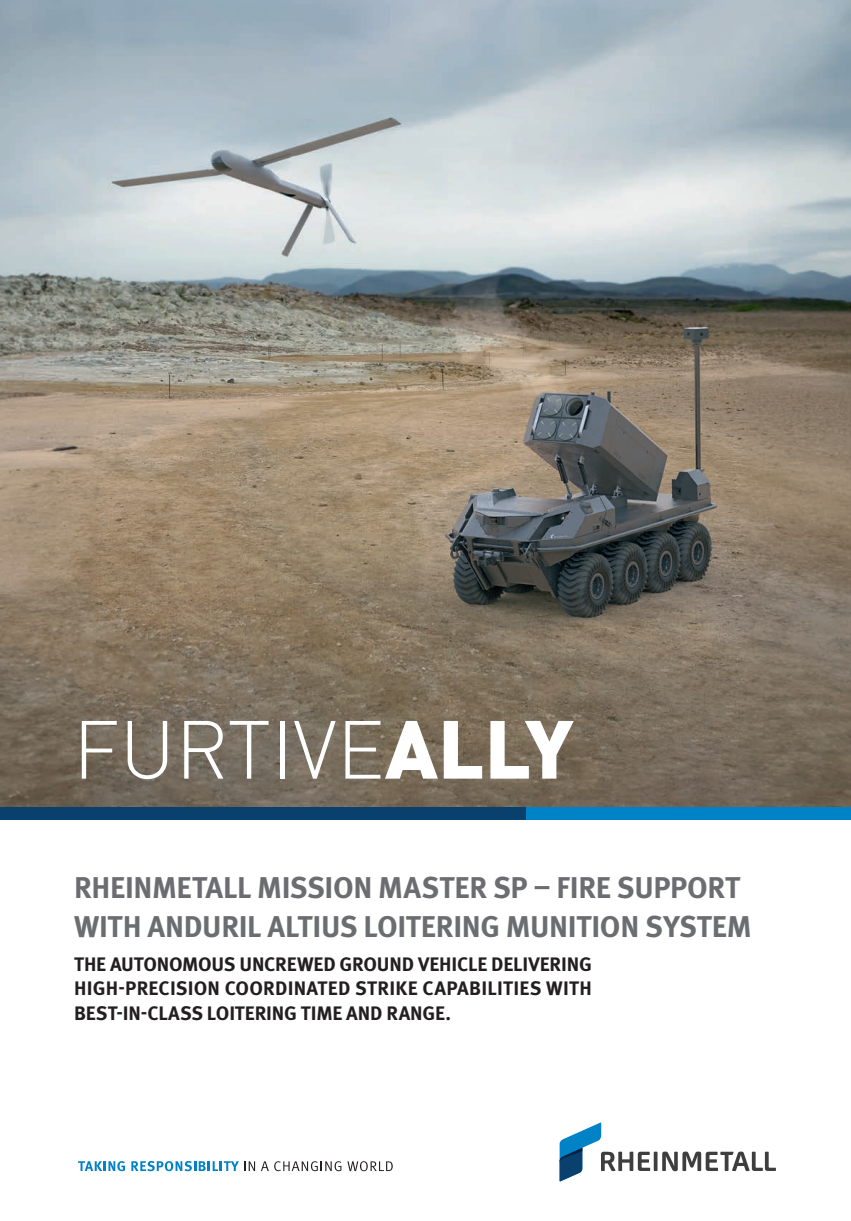
<style>
.page{position:relative;width:851px;height:1221px;background:#fff}
.page>*{position:absolute;margin:0;border:0;box-sizing:border-box;transform-origin:0 0}
.t1{font:300 81px "DIN Offc";color:#fff}
.t2{font:700 30px/39px "Meta Pro";letter-spacing:-.01em;color:#6c6d70}
.t3{font:700 19.5px/24.3px "Meta Pro";letter-spacing:.005em;color:#231f20;text-align:justify}
.s1{font-weight:900}
</style>
<div class="page">
<img style="left:0;top:0;width:850px;height:807px">
<div style="left:0;top:807px;width:526px;height:12px;background:#09406e"></div>
<div style="left:526px;top:807px;width:324px;height:12px;background:#0082c7"></div>
<svg style="left:78px;top:1161px;width:47px;height:10px"></svg>
<svg style="left:131px;top:1160px;width:124px;height:11px"></svg>
<svg style="left:261px;top:1161px;width:80px;height:10px"></svg>
<svg style="left:347px;top:1161px;width:45px;height:10px"></svg>
<svg style="left:559px;top:1122px;width:216px;height:59px"></svg>
<h1 class="t1" style="left:73px;top:699px;width:502px">FURTIVE<span class="s1">ALLY</span></h1>
<h2 class="t2" style="left:74px;top:865px;width:679px">RHEINMETALL MISSION MASTER SP – FIRE SUPPORT<br>WITH ANDURIL ALTIUS LOITERING MUNITION SYSTEM</h2>
<p class="t3" style="left:74px;top:950px;width:519px">THE AUTONOMOUS UNCREWED GROUND VEHICLE DELIVERING HIGH-PRECISION COORDINATED STRIKE CAPABILITIES WITH BEST-IN-CLASS LOITERING TIME AND RANGE.</p>
</div>
